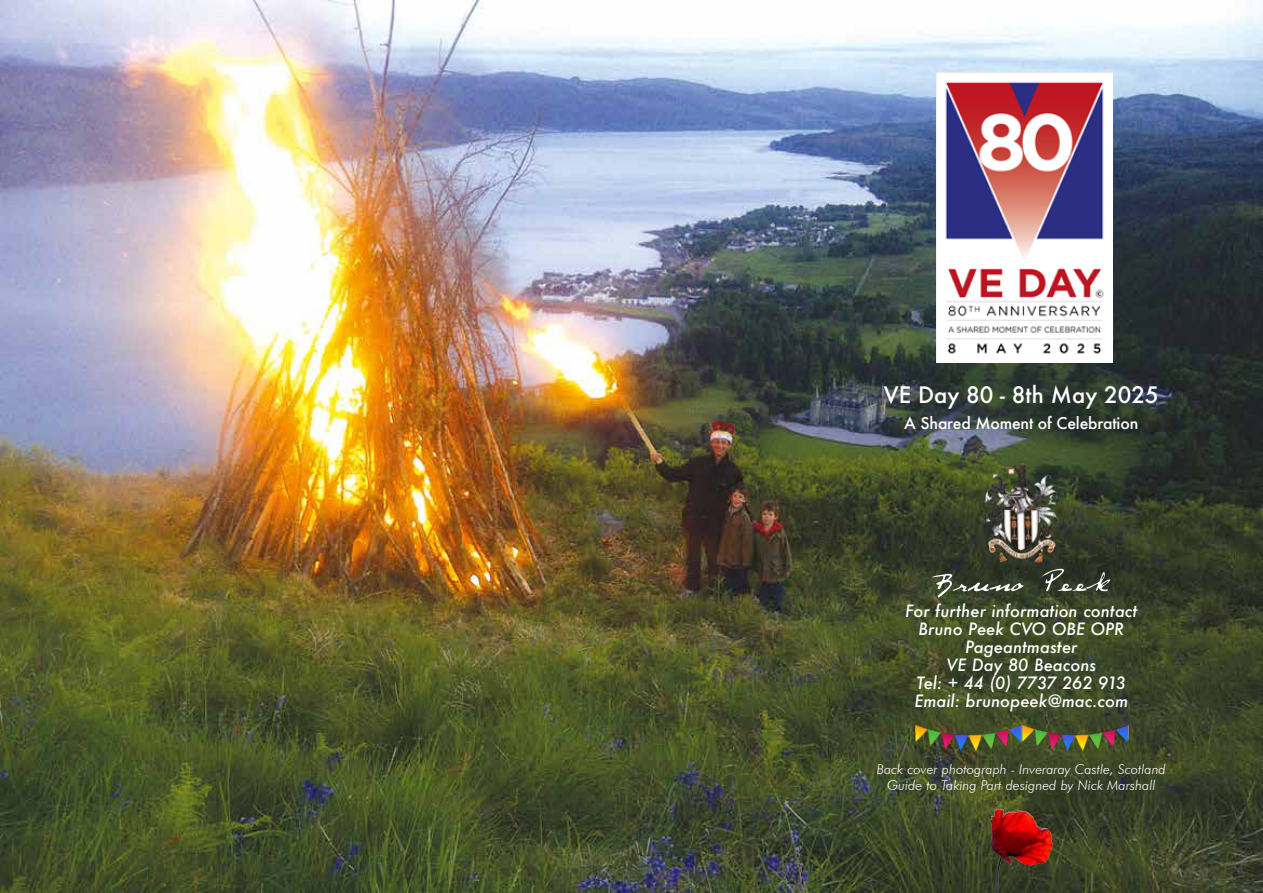
<style>
.page{position:relative;width:1263px;height:893px;background:#fff}
.page>*{position:absolute;margin:0;border:0;box-sizing:border-box;transform-origin:0 0}
.t1{font:500 22.05px "Futura";color:#fff}
.t2{font:italic 500 16.5px/18px "Futura";color:#fff;text-align:center}
.t3{font:500 15.75px "Futura";letter-spacing:-.01em;color:#fff}
.t4{font:italic 300 13.5px/16.2px "Futura BT";color:#fff;text-align:center}
</style>
<div class="page">
<img style="left:0;top:0;width:1263px;height:893px">
<img style="left:976px;top:455px;width:90px;height:120px">
<svg style="left:932px;top:574px;width:92px;height:23px;background:#565e4b"></svg>
<svg style="left:1041px;top:569px;width:69px;height:22px;background:#53584d"></svg>
<img style="left:937px;top:72px;width:176px;height:290px">
<img style="left:990px;top:809px;width:10px;height:66px">
<img style="left:914px;top:722px;width:214px;height:30px">
<h1 class="t1" style="left:884px;top:380px;width:276px">VE Day 80 - 8th May 2025</h1>
<p class="t3" style="left:904px;top:412px;width:235px">A Shared Moment of Celebration</p>
<p class="t2" style="left:905px;top:602px;width:234px">For further information contact<br>Bruno Peek CVO OBE OPR<br>Pageantmaster<br>VE Day 80 Beacons<br>Tel: + 44 (0) 7737 262 913<br>Email: brunopeek@mac.com</p>
<p class="t4" style="left:877px;top:761px;width:291px">Back cover photograph - Inveraray Castle, Scotland<br>Guide to Taking Part designed by Nick Marshall</p>
</div>
